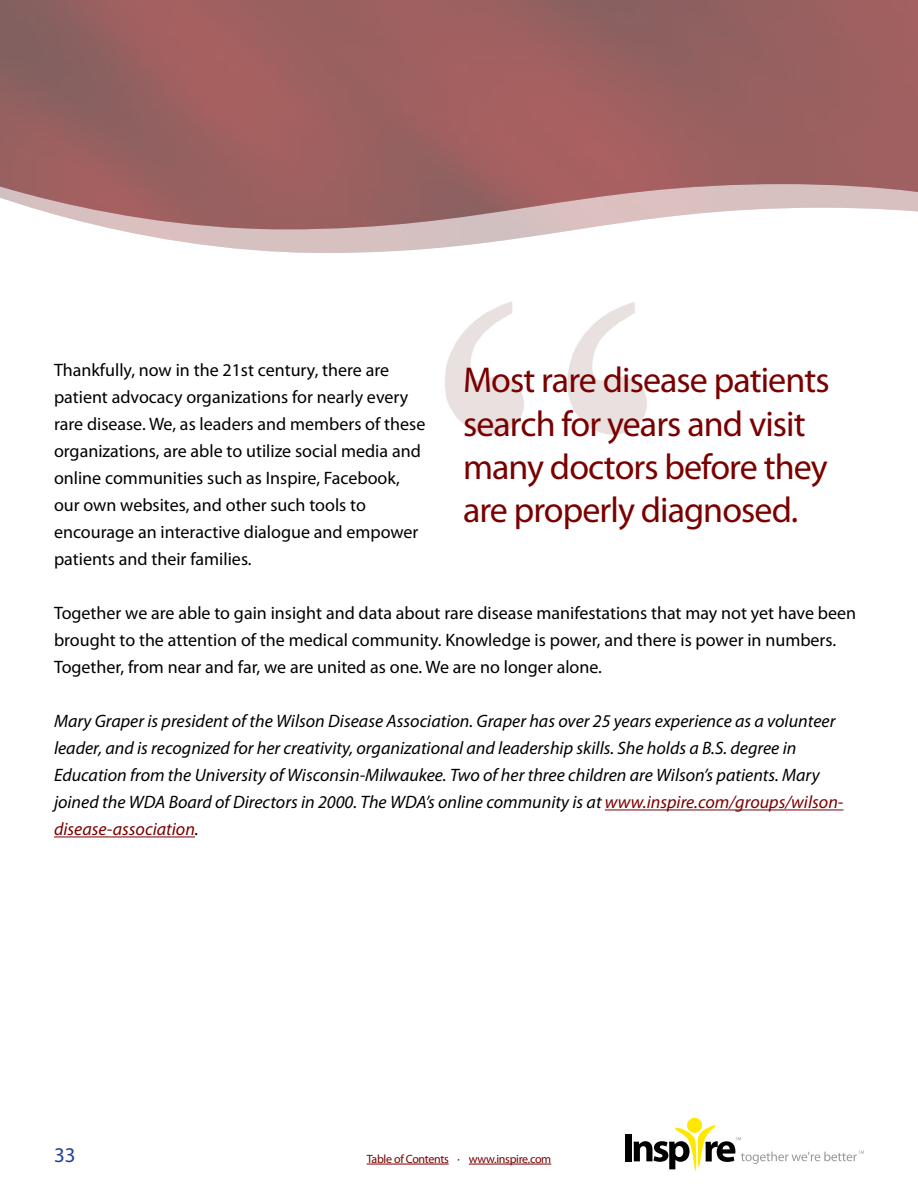
<style>
.page{position:relative;width:918px;height:1188px;background:#fff}
.page>*{position:absolute;margin:0;border:0;box-sizing:border-box;transform-origin:0 0}
.t1{font:36px/43.2px "Myriad Pro";letter-spacing:-.025em;color:#7a0000}
.t2{font:21px "Myriad Pro";color:#223f9b}
.t3{font:18px/27px "Myriad Pro";color:#000}
.t4{font:italic 18px/27px "Myriad Pro";color:#000}
.t5{font:12px "Myriad Pro";letter-spacing:-.025em;color:#7a0000}
.s1{color:#7a0000}
.s2{color:#000}
</style>
<div class="page">
<img style="left:128px;top:232px;width:432px;height:21px">
<img style="left:0;top:0;width:918px;height:232px">
<div style="left:625px;top:1134px;width:6px;height:27px;background:#000"></div>
<div style="left:687px;top:1118px;width:15px;height:15px;background:#ffe800;border-radius:50%"></div>
<svg style="left:634px;top:1124px;width:230px;height:47px"></svg>
<hr style="left:367px;top:1164px;width:82px;height:1px;background:#7a0000">
<hr style="left:469px;top:1164px;width:82px;height:1px;background:#7a0000">
<hr style="left:605px;top:810px;width:238px;height:1px;background:#7a0000">
<hr style="left:54px;top:837px;width:141px;height:1px;background:#7a0000">
<img style="left:445px;top:301px;width:202px;height:134px">
<p class="t3" style="left:54px;top:356px;width:373px">Thankfully, now in the 21st century, there are patient advocacy organizations for nearly every rare disease. We, as leaders and members of these organizations, are able to utilize social media and online communities such as Inspire, Facebook, our own websites, and other such tools to encourage an interactive dialogue and empower patients and their families.</p>
<p class="t3" style="left:54px;top:599px;width:804px">Together we are able to gain insight and data about rare disease manifestations that may not yet have been brought to the attention of the medical community. Knowledge is power, and there is power in numbers.<br>Together, from near and far, we are united as one. We are no longer alone.</p>
<p class="t4" style="left:54px;top:707px;width:791px">Mary Graper is president of the Wilson Disease Association. Graper has over 25 years experience as a volunteer leader, and is recognized for her creativity, organizational and leadership skills. She holds a B.S. degree in Education from the University of Wisconsin-Milwaukee. Two of her three children are Wilson’s patients. Mary joined the WDA Board of Directors in 2000. The WDA’s online community is at <span class="s1">www.inspire.com/groups/wilson&shy;disease-association</span>.</p>
<h1 class="t1" style="left:463px;top:358px;width:368px">Most rare disease patients search for years and visit many doctors before they are properly diagnosed.</h1>
<p class="t2" style="left:54px;top:1142px;width:23px">33</p>
<p class="t5" style="left:367px;top:1151px;width:186px">Table of Contents <span class="s2">·</span> www.inspire.com</p>
</div>
